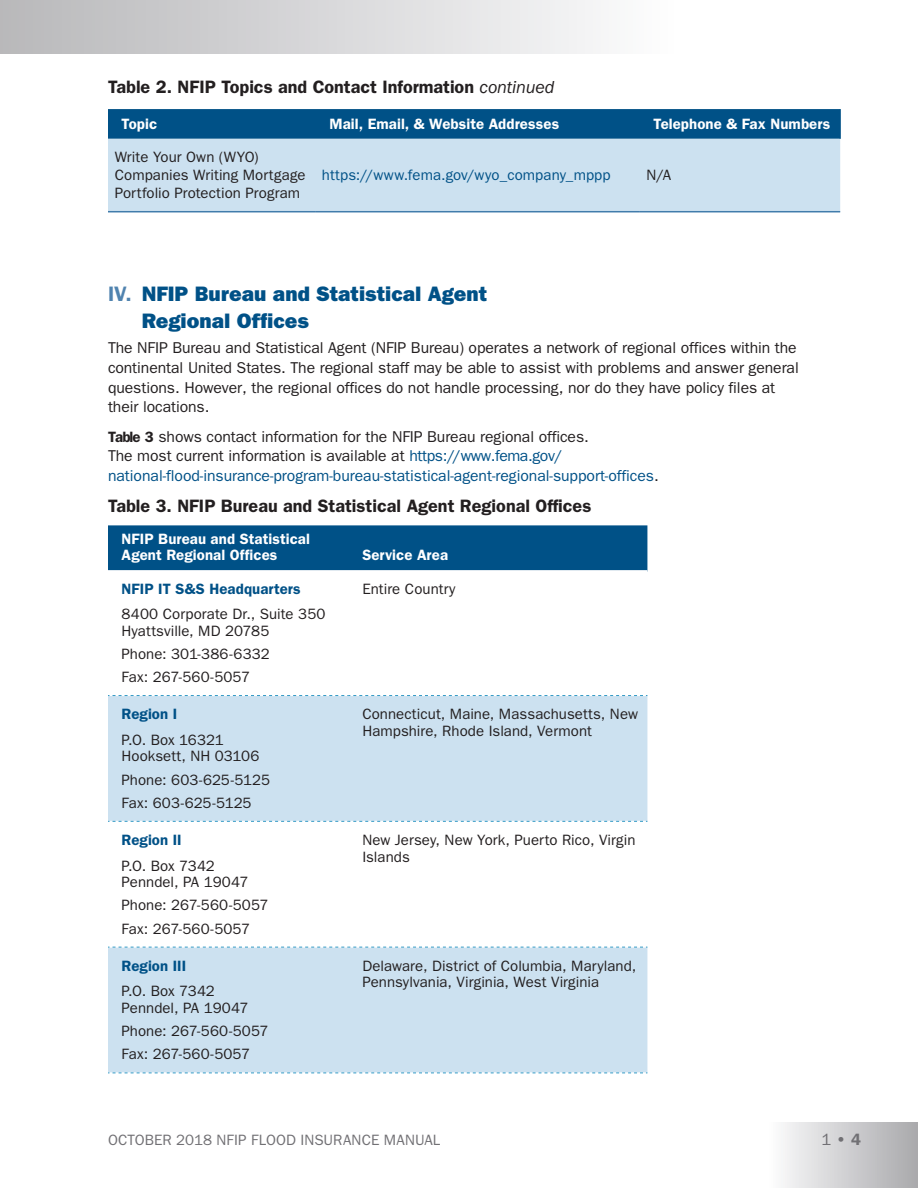
<style>
.page{position:relative;width:918px;height:1188px;background:#fff}
.page>*{position:absolute;margin:0;border:0;box-sizing:border-box;transform-origin:0 0}
.t1{font:21px/27px "ITC Franklin Gothic Std Hvy";color:#005187}
.t2{font:600 18px "ITC Franklin Gothic Std";color:#231f20}
.t3{font:600 16.5px "ITC Franklin Gothic Std";color:#717074}
.t4{font:15.75px/19.6px "ITC Franklin Gothic Std";letter-spacing:-.005em;color:#231f20}
.t5{font:15.75px/19.5px "ITC Franklin Gothic Std";letter-spacing:-.005em;color:#005187}
.FIM_Table_text_10_11{font:15px/23.2px "ITC Franklin Gothic Std";letter-spacing:.005em;color:#231f20}
.t6{font:600 15px/16.5px "ITC Franklin Gothic Std";letter-spacing:.005em;color:#fff}
.t7{font:15px "ITC Franklin Gothic Std";letter-spacing:.005em;color:#005187}
.t8{font:15px "ITC Franklin Gothic Std";letter-spacing:.005em;color:#717074}
.s1{font-weight:400;font-style:italic}
.s2{font-family:"ITC Franklin Gothic Std";font-weight:600;color:#5083af}
.s3{font-weight:600;font-size:15px;color:#231f20}
.s4{color:#231f20}
.s5{font-weight:600;color:#005187}
.s6{font-weight:400}
</style>
<div class="page">
<div style="left:770px;top:1122px;width:148px;height:66px;background:linear-gradient(to right,#fbfbfc,#a9a9ac)"></div>
<div style="left:0;top:0;width:673px;height:54px;background:linear-gradient(to right,#b8b7ba,#fcfcfd)"></div>
<div style="left:108px;top:109px;width:732px;height:30px;background:#005187"></div>
<div style="left:108px;top:139px;width:732px;height:72px;background:#cce1f0"></div>
<hr style="left:840px;top:109px;width:1px;height:30px;background:#005187">
<hr style="left:108px;top:211px;width:208px;height:1px;background:#417cab">
<hr style="left:316px;top:211px;width:324px;height:1px;background:#417cab">
<hr style="left:640px;top:211px;width:200px;height:1px;background:#417cab">
<div style="left:108px;top:525px;width:539px;height:45px;background:#005187"></div>
<svg style="left:108px;top:696px;width:539px;height:377px;fill:#cce1f0"></svg>
<svg style="left:108px;top:695px;width:539px;height:1px"></svg>
<svg style="left:108px;top:821px;width:539px;height:1px"></svg>
<svg style="left:108px;top:947px;width:539px;height:1px"></svg>
<svg style="left:108px;top:1073px;width:539px;height:1px"></svg>
<h3 class="t2" style="left:108px;top:77px;width:448px">Table 2. NFIP Topics and Contact Information <span class="s1">continued</span></h3>
<p class="t6" style="left:122px;top:116px;width:37px">Topic</p>
<p class="t6" style="left:329px;top:116px;width:231px">Mail, Email, &amp; Website Addresses</p>
<p class="t6" style="left:653px;top:116px;width:178px">Telephone &amp; Fax Numbers</p>
<p class="FIM_Table_text_10_11" style="left:115px;top:148px;width:192px;line-height:18px">Write Your Own (WYO)<br>Companies Writing Mortgage<br>Portfolio Protection Program</p>
<p class="t7" style="left:322px;top:167px;width:290px">https://www.fema.gov/wyo_company_mppp</p>
<p class="FIM_Table_text_10_11" style="left:647px;top:164px;width:26px">N/A</p>
<h3 class="t1" style="left:142px;top:280px;width:347px;text-indent:-34px"><span class="s2">IV.</span> NFIP Bureau and Statistical Agent<br>Regional Offices</h3>
<p class="t4" style="left:108px;top:338px;width:692px">The NFIP Bureau and Statistical Agent (NFIP Bureau) operates a network of regional offices within the continental United States. The regional staff may be able to assist with problems and answer general questions. However, the regional offices do not handle processing, nor do they have policy files at their locations.</p>
<h4 class="t5" style="left:108px;top:427px;width:552px"><span class="s3">Table 3</span> <span class="s4">shows contact information for the NFIP Bureau regional offices.<br>The most current information is available at</span> https://www.fema.gov/ national-flood-insurance-program-bureau-statistical-agent-regional-support-offices<span class="s4">.</span></h4>
<p class="t2" style="left:108px;top:495px;width:485px">Table 3. NFIP Bureau and Statistical Agent Regional Offices</p>
<p class="t6" style="left:122px;top:531px;width:190px">NFIP Bureau and Statistical<br>Agent Regional Offices</p>
<p class="t6" style="left:362px;top:547px;width:87px">Service Area</p>
<p class="FIM_Table_text_10_11" style="left:122px;top:576px;width:205px;line-height:25.5px"><span class="s5">NFIP IT S&amp;S Headquarters<br></span>8400 Corporate Dr., Suite 350</p>
<p class="FIM_Table_text_10_11" style="left:122px;top:619px;width:150px;text-align:justify">Hyattsville, MD 20785<br>Phone: 301-386-6332<br>Fax: 267-560-5057</p>
<p class="FIM_Table_text_10_11" style="left:122px;top:702px;width:104px;line-height:25.5px"><span class="s5">Region I<br></span>P.O. Box 16321</p>
<p class="FIM_Table_text_10_11" style="left:122px;top:745px;width:150px">Hooksett, NH 03106<br>Phone: 603-625-5125<br>Fax: 603-625-5125</p>
<p class="FIM_Table_text_10_11" style="left:122px;top:827px;width:95px;line-height:25.5px"><span class="s5">Region II<br></span>P.O. Box 7342</p>
<p class="FIM_Table_text_10_11" style="left:122px;top:871px;width:149px">Penndel, PA 19047<br>Phone: 267-560-5057<br>Fax: 267-560-5057</p>
<p class="FIM_Table_text_10_11" style="left:122px;top:953px;width:95px;line-height:25.5px"><span class="s5">Region III<br></span>P.O. Box 7342</p>
<p class="FIM_Table_text_10_11" style="left:122px;top:996px;width:149px">Penndel, PA 19047<br>Phone: 267-560-5057<br>Fax: 267-560-5057</p>
<p class="FIM_Table_text_10_11" style="left:362px;top:577px;width:95px">Entire Country</p>
<p class="FIM_Table_text_10_11" style="left:362px;top:706px;width:277px;line-height:16.5px">Connecticut, Maine, Massachusetts, New<br>Hampshire, Rhode Island, Vermont</p>
<p class="FIM_Table_text_10_11" style="left:362px;top:832px;width:275px;line-height:16.5px">New Jersey, New York, Puerto Rico, Virgin<br>Islands</p>
<p class="FIM_Table_text_10_11" style="left:362px;top:958px;width:275px;line-height:16.5px">Delaware, District of Columbia, Maryland,<br>Pennsylvania, Virginia, West Virginia</p>
<p class="t8" style="left:108px;top:1132px;width:334px">OCTOBER 2018 NFIP FLOOD INSURANCE MANUAL</p>
<p class="t3" style="left:821px;top:1130px;width:41px"><span class="s6">1</span> • 4</p>
</div>
